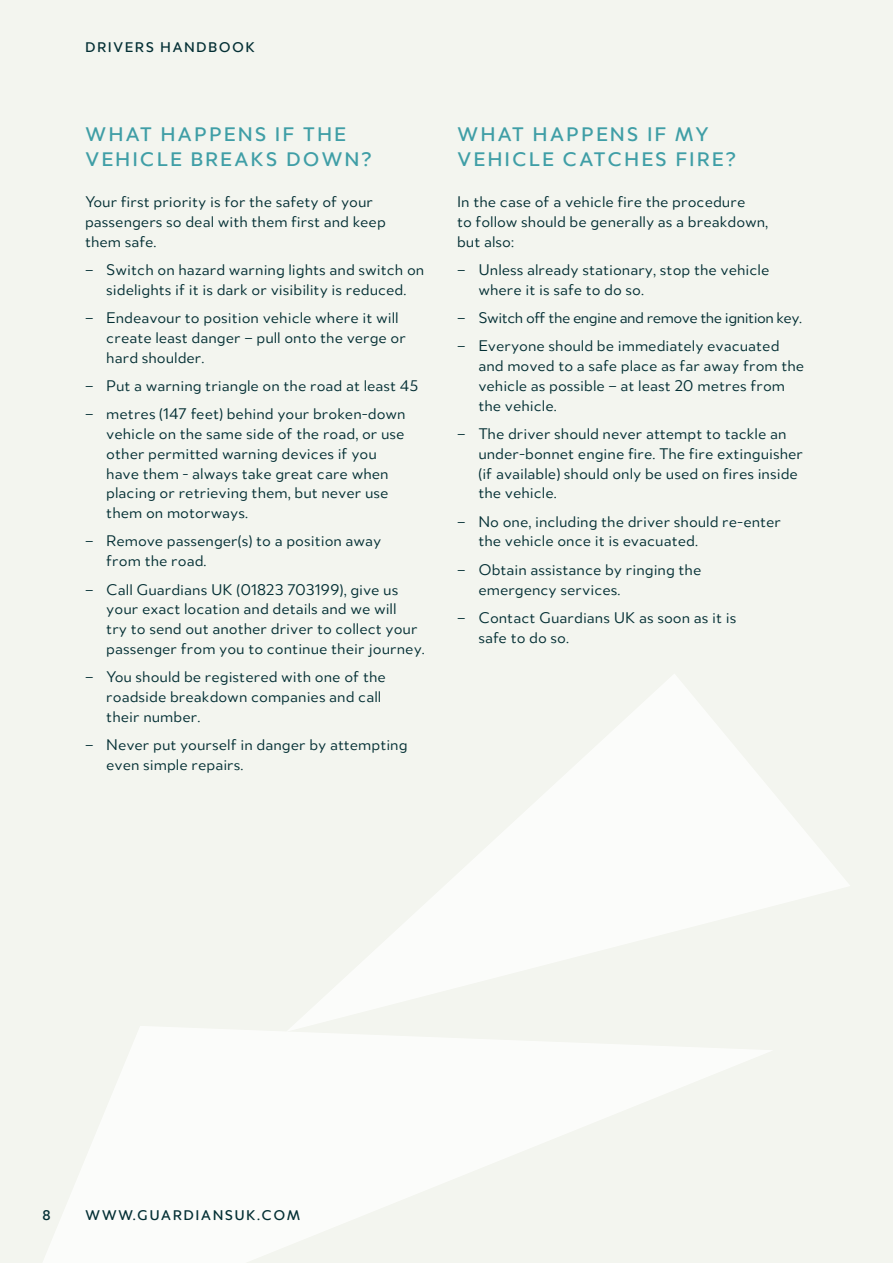
<style>
.page{position:relative;width:893px;height:1263px;background:#f3f5ef}
.page>*{position:absolute;margin:0;border:0;box-sizing:border-box;transform-origin:0 0}
.t1{font:500 21px/25.2px "Merel";letter-spacing:.09em;color:#3f9ea6}
.t2{font:16.5px/19.8px "Merel";color:#032f34}
.t3{font:16.5px "Merel";letter-spacing:-.03em;color:#032f34}
.t4{font:500 15px "Merel";letter-spacing:.09em;color:#032f34}
</style>
<div class="page">
<svg style="left:43px;top:1026px;width:726px;height:237px;fill:#fbfcfa"></svg>
<svg style="left:286px;top:674px;width:564px;height:358px"></svg>
<p class="t4" style="left:85px;top:42px;width:171px">DRIVERS HANDBOOK</p>
<p class="t1" style="left:85px;top:123px;width:288px">WHAT HAPPENS IF THE<br>VEHICLE BREAKS DOWN?</p>
<p class="t2" style="left:85px;top:193px;width:302px">Your first priority is for the safety of your passengers so deal with them first and keep them safe.</p>
<p class="t2" style="left:85px;top:261px;width:341px;text-align:center">– Switch on hazard warning lights and switch on sidelights if it is dark or visibility is reduced.</p>
<p class="t2" style="left:106px;top:309px;width:301px;text-indent:-21px">– Endeavour to position vehicle where it will create least danger – pull onto the verge or hard shoulder.</p>
<p class="t2" style="left:85px;top:377px;width:335px">– Put a warning triangle on the road at least 45</p>
<p class="t2" style="left:106px;top:405px;width:301px;text-indent:-21px">– metres (147 feet) behind your broken-down vehicle on the same side of the road, or use other permitted warning devices if you have them - always take great care when placing or retrieving them, but never use them on motorways.</p>
<p class="t2" style="left:106px;top:532px;width:277px;text-indent:-21px">– Remove passenger(s) to a position away from the road.</p>
<p class="t2" style="left:106px;top:580px;width:320px;text-indent:-21px">– Call Guardians UK (01823 703199), give us your exact location and details and we will<br>try to send out another driver to collect your passenger from you to continue their journey.</p>
<p class="t2" style="left:106px;top:668px;width:281px;text-indent:-21px">– You should be registered with one of the roadside breakdown companies and call their number.</p>
<p class="t2" style="left:106px;top:736px;width:303px;text-indent:-21px">– Never put yourself in danger by attempting even simple repairs.</p>
<p class="t1" style="left:457px;top:123px;width:280px">WHAT HAPPENS IF MY<br>VEHICLE CATCHES FIRE?</p>
<p class="t2" style="left:457px;top:193px;width:313px">In the case of a vehicle fire the procedure<br>to follow should be generally as a breakdown, but also:</p>
<p class="t2" style="left:478px;top:261px;width:293px;text-indent:-21px">– Unless already stationary, stop the vehicle where it is safe to do so.</p>
<p class="t3" style="left:457px;top:311px;width:347px">– Switch off the engine and remove the ignition key.</p>
<p class="t2" style="left:478px;top:337px;width:327px;text-indent:-21px">– Everyone should be immediately evacuated and moved to a safe place as far away from the vehicle as possible – at least 20 metres from the vehicle.</p>
<p class="t2" style="left:478px;top:425px;width:326px;text-indent:-21px">– The driver should never attempt to tackle an under-bonnet engine fire. The fire extinguisher (if available) should only be used on fires inside the vehicle.</p>
<p class="t2" style="left:478px;top:512px;width:304px;text-indent:-21px">– No one, including the driver should re-enter the vehicle once it is evacuated.</p>
<p class="t2" style="left:478px;top:560px;width:225px;text-indent:-21px">– Obtain assistance by ringing the emergency services.</p>
<p class="t2" style="left:478px;top:609px;width:260px;text-indent:-21px">– Contact Guardians UK as soon as it is safe to do so.</p>
<p class="t4" style="left:43px;top:1210px;width:10px">8</p>
<p class="t4" style="left:85px;top:1210px;width:217px">WWW.GUARDIANSUK.COM</p>
</div>
